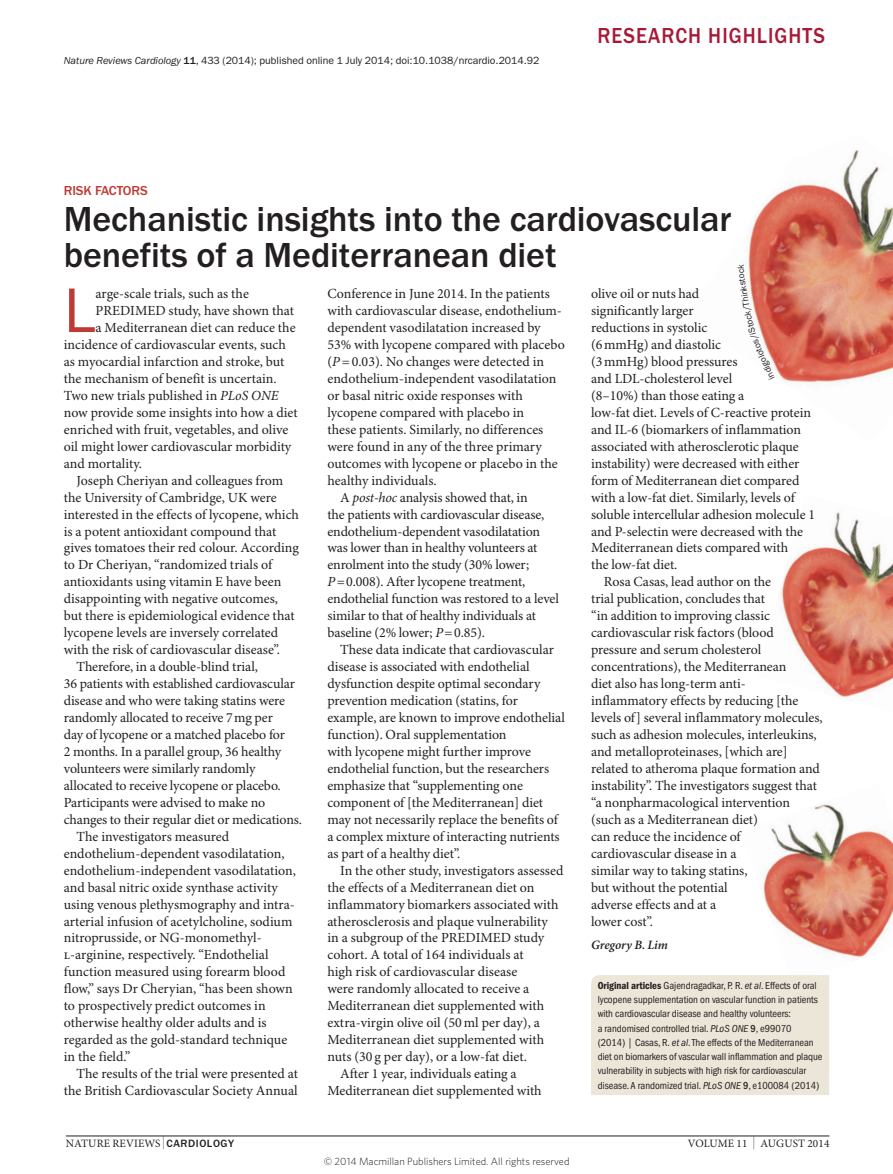
<style>
.page{position:relative;width:893px;height:1174px;background:#fff}
.page>*{position:absolute;margin:0;border:0;box-sizing:border-box;transform-origin:0 0}
.Body_drop_cap{font:63.3px "ITC Franklin Gothic Std";color:#be3a34}
.Title{font:500 36px/36px "ITC Franklin Gothic Std";letter-spacing:-.005em;color:#231f20}
.t1{font:500 22.5px "ITC Franklin Gothic Std";letter-spacing:.05em;color:#a71a37;scale:.9 1}
.Body_text{font:13.95px/17px "Minion Pro";letter-spacing:-.005em;color:#231f20}
.Body_drop_cap-2{font:13.95px "Minion Pro";color:#231f20}
.Strapline{font:500 13.5px "ITC Franklin Gothic Std";letter-spacing:-.005em;color:#be3a34}
.Authors{font:italic 600 12.75px "Minion Pro";letter-spacing:-.01em;color:#231f20}
.t2{font:11.25px "Minion Pro";letter-spacing:.01em;color:#231f20}
.References{font:condensed 10.5px/14.2px "ITC Franklin Gothic Std";letter-spacing:-.005em;color:#231f20}
.Citation_line{font:10.5px "ITC Franklin Gothic Std";letter-spacing:-.005em;color:#231f20}
.t3{font:300 10.5px "Whitney";color:#1d1d1b}
.s1{font-style:italic}
.s2{font-weight:500}
.s3{font-family:"ITC Franklin Gothic Std Dm Cd";font-stretch:normal}
.s4{font-size:12.9px}
.s5{font-family:"ITC Franklin Gothic Std";font-weight:500;font-size:10.95px}
</style>
<div class="page">
<hr style="left:66px;top:1135px;width:763px;height:1px;background:#231f20">
<img style="left:748px;top:149px;width:145px;height:234px">
<img style="left:763px;top:804px;width:130px;height:153px">
<img style="left:781px;top:512px;width:112px;height:186px">
<div style="left:591px;top:975px;width:238px;height:120px;background:#ece6d9"></div>
<svg style="left:748px;top:264px;width:27px;height:116px"></svg>
<p class="Citation_line" style="left:64px;top:54px;width:477px"><span class="s1">Nature Reviews Cardiology</span> <span class="s2">11</span>, 433 (2014); published online 1 July 2014; doi:10.1038/nrcardio.2014.92</p>
<p class="t1" style="left:598px;top:22px;width:254px">RESEARCH HIGHLIGHTS</p>
<p class="Strapline" style="left:64px;top:183px;width:86px">RISK FACTORS</p>
<p class="Title" style="left:64px;top:202px;width:669px">Mechanistic insights into the cardiovascular benefits of a Mediterranean diet</p>
<p class="Body_drop_cap" style="left:64px;top:274px;width:33px">L</p>
<p class="Body_drop_cap-2" style="left:96px;top:285px;width:155px">arge-scale trials, such as the</p>
<p class="Body_text" style="left:327px;top:286px;width:239px">Conference in June 2014. In the patients with cardiovascular disease, endothelium&shy;dependent vasodilatation increased by 53% with lycopene compared with placebo (<span class="s1">P</span>=0.03). No changes were detected in endothelium-independent vasodilatation or basal nitric oxide responses with lycopene compared with placebo in<br>these patients. Similarly, no differences were found in any of the three primary outcomes with lycopene or placebo in the healthy individuals.</p>
<p class="Body_text" style="left:327px;top:489px;width:233px;text-indent:13px">A <span class="s1">post-hoc</span> analysis showed that, in<br>the patients with cardiovascular disease, endothelium-dependent vasodilatation was lower than in healthy volunteers at enrolment into the study (30% lower; <span class="s1">P</span>=0.008). After lycopene treatment, endothelial function was restored to a level similar to that of healthy individuals at baseline (2% lower; <span class="s1">P</span>=0.85).</p>
<p class="Body_text" style="left:327px;top:642px;width:239px;text-indent:13px">These data indicate that cardiovascular disease is associated with endothelial dysfunction despite optimal secondary prevention medication (statins, for example, are known to improve endothelial function). Oral supplementation<br>with lycopene might further improve endothelial function, but the researchers emphasize that “supplementing one component of [the Mediterranean] diet may not necessarily replace the benefits of a complex mixture of interacting nutrients as part of a healthy diet”.</p>
<p class="Body_text" style="left:327px;top:862px;width:238px;text-indent:13px">In the other study, investigators assessed the effects of a Mediterranean diet on inflammatory biomarkers associated with atherosclerosis and plaque vulnerability<br>in a subgroup of the PREDIMED study cohort. A total of 164 individuals at<br>high risk of cardiovascular disease<br>were randomly allocated to receive a Mediterranean diet supplemented with extra-virgin olive oil (50ml per day), a Mediterranean diet supplemented with nuts (30 g per day), or a low-fat diet.</p>
<p class="Body_text" style="left:327px;top:1065px;width:216px;text-indent:13px">After 1 year, individuals eating a<br>Mediterranean diet supplemented with</p>
<p class="Body_text" style="left:591px;top:286px;width:225px">olive oil or nuts had<br>significantly larger<br>reductions in systolic<br>(6mmHg) and diastolic<br>(3mmHg) blood pressures<br>and LDL-cholesterol level<br>(8–10%) than those eating a<br>low-fat diet. Levels of C‑reactive protein and IL‑6 (biomarkers of inflammation associated with atherosclerotic plaque instability) were decreased with either form of Mediterranean diet compared with a low-fat diet. Similarly, levels of soluble intercellular adhesion molecule 1 and P‑selectin were decreased with the<br>Mediterranean diets compared with<br>the low-fat diet.</p>
<p class="Body_text" style="left:591px;top:574px;width:233px;text-indent:13px">Rosa Casas, lead author on the<br>trial publication, concludes that<br>“in addition to improving classic cardiovascular risk factors (blood pressure and serum cholesterol concentrations), the Mediterranean<br>diet also has long-term anti&shy;inflammatory effects by reducing [the levels of] several inflammatory molecules, such as adhesion molecules, interleukins, and metalloproteinases, [which are] related to atheroma plaque formation and instability”. The investigators suggest that “a nonpharmacological intervention (such as a Mediterranean diet)<br>can reduce the incidence of cardiovascular disease in a<br>similar way to taking statins,<br>but without the potential<br>adverse effects and at a<br>lower cost”.</p>
<p class="Authors" style="left:591px;top:937px;width:78px">Gregory B. Lim</p>
<p class="References" style="left:598px;top:978px;width:226px"><span class="s3">Original articles</span> Gajendragadkar, P. R. <span class="s1">et al</span>. Effects of oral lycopene supplementation on vascular function in patients with cardiovascular disease and healthy volunteers:<br>a randomised controlled trial. <span class="s1">PLoS ONE</span> <span class="s2">9</span>, e99070<br>(2014) | Casas, R. <span class="s1">et al</span>. The effects of the Mediterranean diet on biomarkers of vascular wall inflammation and plaque vulnerability in subjects with high risk for cardiovascular disease. A randomized trial. <span class="s1">PLoS ONE</span> <span class="s2">9</span>, e100084 (2014)</p>
<p class="Body_drop_cap-2" style="left:96px;top:302px;width:200px">PREDIMED study, have shown that</p>
<p class="Body_drop_cap-2" style="left:96px;top:319px;width:201px">a Mediterranean diet can reduce the</p>
<p class="Body_drop_cap-2" style="left:64px;top:336px;width:224px">incidence of cardiovascular events, such</p>
<p class="Body_drop_cap-2" style="left:64px;top:353px;width:222px">as myocardial infarction and stroke, but</p>
<p class="Body_drop_cap-2" style="left:64px;top:370px;width:214px">the mechanism of benefit is uncertain.</p>
<p class="Body_drop_cap-2" style="left:64px;top:387px;width:216px">Two new trials published in <span class="s1">PLoS ONE</span></p>
<p class="Body_drop_cap-2" style="left:64px;top:404px;width:235px">now provide some insights into how a diet</p>
<p class="Body_drop_cap-2" style="left:64px;top:421px;width:226px">enriched with fruit, vegetables, and olive</p>
<p class="Body_drop_cap-2" style="left:64px;top:438px;width:229px">oil might lower cardiovascular morbidity</p>
<p class="Body_drop_cap-2" style="left:64px;top:455px;width:80px">and mortality.</p>
<p class="Body_text" style="left:64px;top:472px;width:237px;text-indent:13px">Joseph Cheriyan and colleagues from the University of Cambridge, UK were interested in the effects of lycopene, which is a potent antioxidant compound that gives tomatoes their red colour. According to Dr Cheriyan, “randomized trials of antioxidants using vitamin E have been disappointing with negative outcomes, but there is epidemiological evidence that lycopene levels are inversely correlated with the risk of cardiovascular disease”.</p>
<p class="Body_text" style="left:64px;top:659px;width:240px;text-indent:13px">Therefore, in a double-blind trial,<br>36 patients with established cardiovascular disease and who were taking statins were randomly allocated to receive 7mg per<br>day of lycopene or a matched placebo for<br>2 months. In a parallel group, 36 healthy volunteers were similarly randomly allocated to receive lycopene or placebo.<br>Participants were advised to make no changes to their regular diet or medications.</p>
<p class="Body_text" style="left:64px;top:828px;width:234px;text-indent:13px">The investigators measured endothelium-dependent vasodilatation, endothelium-independent vasodilatation, and basal nitric oxide synthase activity using venous plethysmography and intra&shy;arterial infusion of acetylcholine, sodium nitroprusside, or NG‑monomethyl&shy;l‑arginine, respectively. “Endothelial function measured using forearm blood flow,” says Dr Cheryian, “has been shown to prospectively predict outcomes in otherwise healthy older adults and is regarded as the gold-standard technique in the field.”</p>
<p class="Body_text" style="left:64px;top:1065px;width:236px;text-align:right">The results of the trial were presented at the British Cardiovascular Society Annual</p>
<p class="t2" style="left:66px;top:1136px;width:170px">NATURE REVIEWS <span class="s4">|</span> <span class="s5">CARDIOLOGY</span></p>
<p class="t2" style="left:688px;top:1136px;width:143px">VOLUME 11 <span class="s4">|</span> AUGUST 2014</p>
<p class="t3" style="left:324px;top:1154px;width:247px">© 2014 Macmillan Publishers Limited. All rights reserved</p>
</div>
